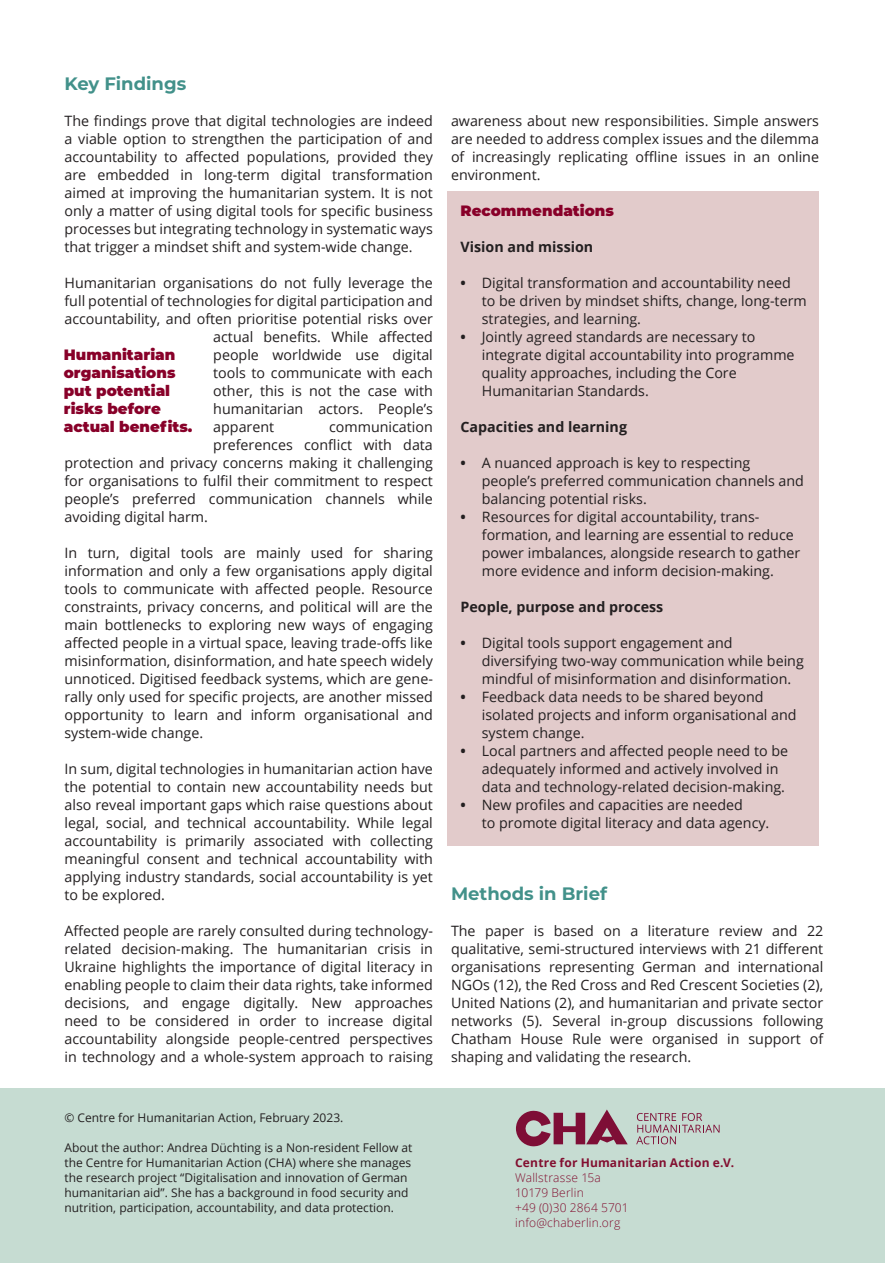
<style>
.page{position:relative;width:885px;height:1263px;background:#fff}
.page>*{position:absolute;margin:0;border:0;box-sizing:border-box;transform-origin:0 0}
.HEAD_14pt{font:700 18px "Montserrat";color:#42918a}
.Zitat_linksbündig{font:900 15px/18px "Montserrat";color:#880029}
.COPY_Flatter{font:14.25px/18px "Open Sans";color:#231f20}
.COPY_Flatter-2{font:700 14.25px "Open Sans";color:#231f20}
.COPY_Flatter-3{font:12px/15px "Open Sans";color:#231f20}
.Fließtext_EN{font:300 12px "Open Sans";letter-spacing:.015em;color:#820f30}
.Fließtext_EN-2{font:700 12px "Open Sans";letter-spacing:.015em;color:#820f30}
.s1{font-weight:700}
</style>
<div class="page">
<div style="left:0;top:1089px;width:884px;height:174px;background:#c6dcd2"></div>
<svg style="left:516px;top:1109px;width:111px;height:38px"></svg>
<svg style="left:636px;top:1113px;width:83px;height:31px"></svg>
<div style="left:448px;top:192px;width:371px;height:654px;background:#e2cbcb"></div>
<p class="HEAD_14pt" style="left:64px;top:71px;width:123px">Key Findings</p>
<p class="COPY_Flatter" style="left:64px;top:111px;width:370px;text-align:justify">The findings prove that digital technologies are indeed a viable option to strengthen the participation of and accountability to affected populations, provided they are embedded in long-term digital transformation aimed at improving the humanitarian system. It is not only a matter of using digital tools for specific business processes but integrating technology in systematic ways that trigger a mindset shift and system-wide change.</p>
<p class="COPY_Flatter" style="left:64px;top:273px;width:370px">Humanitarian organisations do not fully leverage the</p>
<p class="COPY_Flatter" style="left:64px;top:291px;width:370px">full potential of technologies for digital participation and</p>
<p class="COPY_Flatter" style="left:64px;top:309px;width:370px">accountability, and often prioritise potential risks over</p>
<p class="COPY_Flatter" style="left:213px;top:327px;width:221px">actual benefits. While affected</p>
<p class="COPY_Flatter" style="left:213px;top:345px;width:221px">people worldwide use digital</p>
<p class="COPY_Flatter" style="left:213px;top:363px;width:221px">tools to communicate with each</p>
<p class="COPY_Flatter" style="left:213px;top:381px;width:221px">other, this is not the case with</p>
<p class="COPY_Flatter" style="left:213px;top:399px;width:221px">humanitarian actors. People’s</p>
<p class="COPY_Flatter" style="left:213px;top:417px;width:62px">apparent</p>
<p class="COPY_Flatter" style="left:329px;top:417px;width:105px">communication</p>
<p class="COPY_Flatter" style="left:213px;top:435px;width:221px">preferences conflict with data</p>
<p class="COPY_Flatter" style="left:64px;top:453px;width:370px">protection and privacy concerns making it challenging</p>
<p class="COPY_Flatter" style="left:64px;top:471px;width:370px">for organisations to fulfil their commitment to respect</p>
<p class="COPY_Flatter" style="left:64px;top:489px;width:370px">people’s preferred communication channels while</p>
<p class="COPY_Flatter" style="left:64px;top:507px;width:145px">avoiding digital harm.</p>
<p class="COPY_Flatter" style="left:64px;top:543px;width:370px;text-align:justify">In turn, digital tools are mainly used for sharing information and only a few organisations apply digital tools to communicate with affected people. Resource constraints, privacy concerns, and political will are the main bottlenecks to exploring new ways of engaging affected people in a virtual space, leaving trade-offs like misinformation, disinformation, and hate speech widely unnoticed. Digitised feedback systems, which are gene&shy;rally only used for specific projects, are another missed opportunity to learn and inform organisational and system-wide change.</p>
<p class="COPY_Flatter" style="left:64px;top:759px;width:370px;text-align:justify">In sum, digital technologies in humanitarian action have the potential to contain new accountability needs but also reveal important gaps which raise questions about legal, social, and technical accountability. While legal accountability is primarily associated with collecting meaningful consent and technical accountability with applying industry standards, social accountability is yet to be explored.</p>
<p class="COPY_Flatter" style="left:64px;top:921px;width:370px;text-align:justify">Affected people are rarely consulted during technology&shy;related decision-making. The humanitarian crisis in Ukraine highlights the importance of digital literacy in enabling people to claim their data rights, take informed decisions, and engage digitally. New approaches need to be considered in order to increase digital accountability alongside people-centred perspectives in technology and a whole-system approach to raising</p>
<p class="Zitat_linksbündig" style="left:64px;top:345px;width:130px">Humanitarian organisations put potential risks before actual benefits.</p>
<p class="COPY_Flatter" style="left:451px;top:111px;width:369px;text-align:justify">awareness about new responsibilities. Simple answers are needed to address complex issues and the dilemma of increasingly replicating offline issues in an online environment.</p>
<p class="Zitat_linksbündig" style="left:460px;top:201px;width:155px">Recommendations</p>
<p class="COPY_Flatter-2" style="left:460px;top:237px;width:134px">Vision and mission</p>
<p class="COPY_Flatter" style="left:482px;top:273px;width:326px;text-indent:-21px"><span class="s1">•</span> Digital transformation and accountability need to be driven by mindset shifts, change, long-term strategies, and learning.</p>
<p class="COPY_Flatter" style="left:482px;top:327px;width:314px;text-indent:-21px"><span class="s1">•</span> Jointly agreed standards are necessary to integrate digital accountability into programme quality approaches, including the Core Humanitarian Standards.</p>
<p class="COPY_Flatter-2" style="left:460px;top:417px;width:168px">Capacities and learning</p>
<p class="COPY_Flatter" style="left:482px;top:453px;width:323px;text-indent:-21px"><span class="s1">•</span> A nuanced approach is key to respecting people’s preferred communication channels and balancing potential risks.</p>
<p class="COPY_Flatter" style="left:482px;top:507px;width:320px;text-indent:-21px"><span class="s1">•</span> Resources for digital accountability, trans&shy;formation, and learning are essential to reduce power imbalances, alongside research to gather more evidence and inform decision-making.</p>
<p class="COPY_Flatter-2" style="left:460px;top:597px;width:204px">People, purpose and process</p>
<p class="COPY_Flatter" style="left:482px;top:633px;width:323px;text-indent:-21px"><span class="s1">•</span> Digital tools support engagement and diversifying two-way communication while being mindful of misinformation and disinformation.</p>
<p class="COPY_Flatter" style="left:482px;top:687px;width:316px;text-indent:-21px"><span class="s1">•</span> Feedback data needs to be shared beyond isolated projects and inform organisational and system change.</p>
<p class="COPY_Flatter" style="left:482px;top:741px;width:308px;text-indent:-21px"><span class="s1">•</span> Local partners and affected people need to be adequately informed and actively involved in data and technology-related decision-making.</p>
<p class="COPY_Flatter" style="left:482px;top:795px;width:289px;text-indent:-21px"><span class="s1">•</span> New profiles and capacities are needed<br>to promote digital literacy and data agency.</p>
<p class="HEAD_14pt" style="left:451px;top:881px;width:157px">Methods in Brief</p>
<p class="COPY_Flatter" style="left:451px;top:921px;width:374px;text-align:justify">The paper is based on a literature review and 22 qualitative, semi-structured interviews with 21 different organisations representing German and international NGOs (12), the Red Cross and Red Crescent Societies (2), United Nations (2), and humanitarian and private sector networks (5). Several in-group discussions following Chatham House Rule were organised in support of shaping and validating the research.</p>
<p class="COPY_Flatter-3" style="left:64px;top:1110px;width:280px">© Centre for Humanitarian Action, February 2023.</p>
<p class="COPY_Flatter-3" style="left:64px;top:1140px;width:349px">About the author: Andrea Düchting is a Non-resident Fellow at the Centre for Humanitarian Action (CHA) where she manages the research project “Digitalisation and innovation of German humanitarian aid”. She has a background in food security and nutrition, participation, accountability, and data protection.</p>
<p class="Fließtext_EN-2" style="left:515px;top:1154px;width:220px">Centre for Humanitarian Action e.V.</p>
<p class="Fließtext_EN" style="left:515px;top:1169px;width:87px">Wallstrasse 15a</p>
<p class="Fließtext_EN" style="left:515px;top:1184px;width:70px">10179 Berlin</p>
<p class="Fließtext_EN" style="left:515px;top:1199px;width:115px">+49 (0)30 2864 5701</p>
<p class="Fließtext_EN" style="left:515px;top:1214px;width:107px">info@chaberlin.org</p>
</div>
